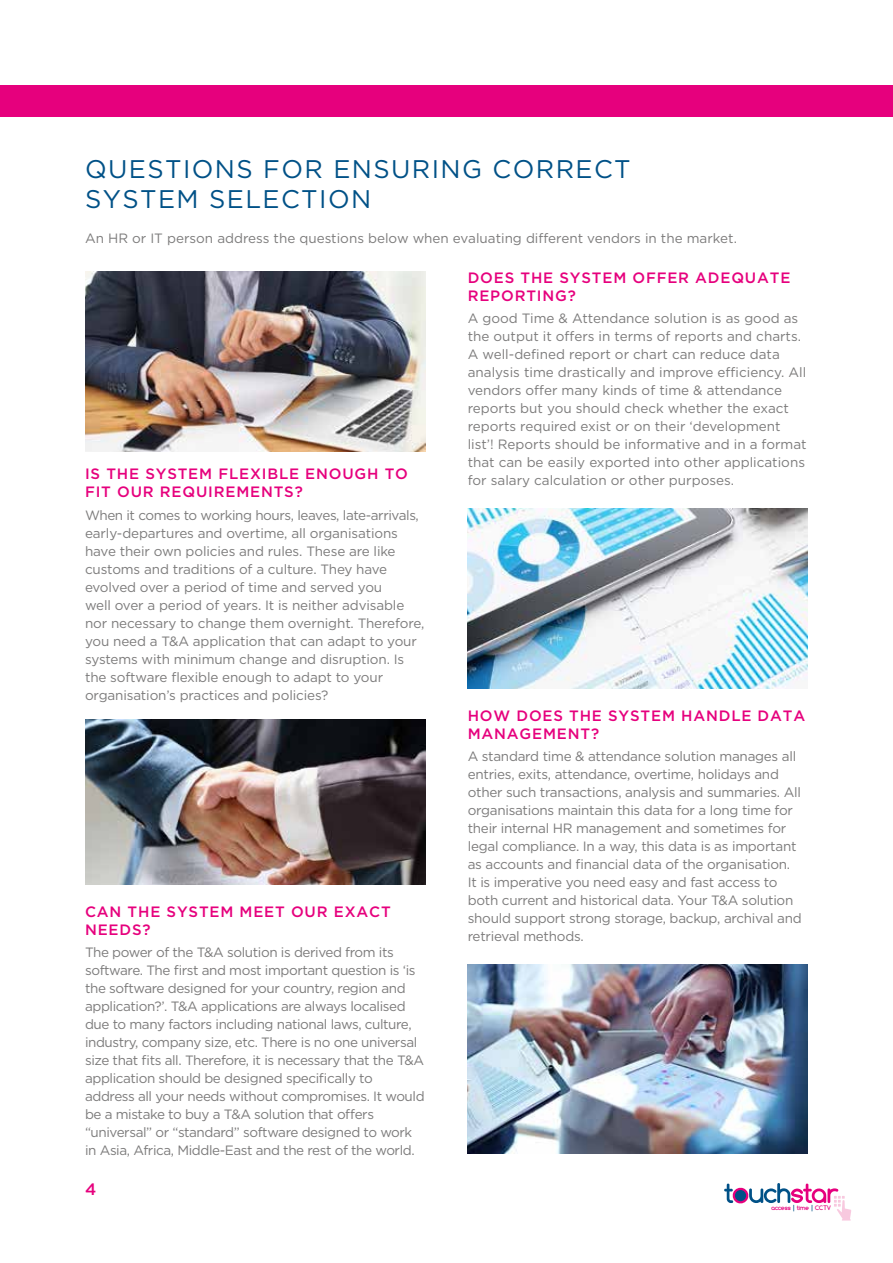
<style>
.page{position:relative;width:893px;height:1263px;background:#fff}
.page>*{position:absolute;margin:0;border:0;box-sizing:border-box;transform-origin:0 0}
.t1{font:25.5px/30.6px "Gotham";letter-spacing:.055em;color:#005187}
.t2{font:500 16.5px "Gotham";color:#e6007d}
.t3{font:500 15px/18px "Gotham";letter-spacing:.055em;color:#e6007d}
.t4{font:13.5px/18px "Gotham";letter-spacing:-.02em;color:#7c7b7b}
.t5{font:13.5px/18px "Gotham";color:#7c7b7b}
.t6{font:700 6.45px "Comfortaa";letter-spacing:-.01em;color:#e6007d}
.s1{color:#005187}
</style>
<div class="page">
<div style="left:0;top:85px;width:893px;height:32px;background:#e6007d"></div>
<img style="left:85px;top:271px;width:340px;height:180px">
<img style="left:468px;top:509px;width:340px;height:180px">
<img style="left:468px;top:965px;width:340px;height:189px">
<img style="left:85px;top:720px;width:340px;height:164px">
<svg style="left:724px;top:1183px;width:127px;height:37px"></svg>
<h1 class="t1" style="left:85px;top:153px;width:547px">QUESTIONS FOR ENSURING CORRECT<br>SYSTEM SELECTION</h1>
<p class="t5" style="left:85px;top:229px;width:653px">An HR or IT person address the questions below when evaluating different vendors in the market.</p>
<p class="t3" style="left:85px;top:465px;width:324px">IS THE SYSTEM FLEXIBLE ENOUGH TO<br>FIT OUR REQUIREMENTS?</p>
<p class="t4" style="left:85px;top:506px;width:341px">When it comes to working hours, leaves, late-arrivals, early-departures and overtime, all organisations have their own policies and rules. These are like customs and traditions of a culture. They have evolved over a period of time and served you<br>well over a period of years. It is neither advisable nor necessary to change them overnight. Therefore, you need a T&amp;A application that can adapt to your systems with minimum change and disruption. Is the software flexible enough to adapt to your organisation’s practices and policies?</p>
<p class="t3" style="left:85px;top:902px;width:307px">CAN THE SYSTEM MEET OUR EXACT<br>NEEDS?</p>
<p class="t4" style="left:85px;top:943px;width:341px">The power of the T&amp;A solution is derived from its software. The first and most important question is ‘is the software designed for your country, region and application?’. T&amp;A applications are always localised due to many factors including national laws, culture, industry, company size, etc. There is no one universal size that fits all. Therefore, it is necessary that the T&amp;A application should be designed specifically to address all your needs without compromises. It would be a mistake to buy a T&amp;A solution that offers “universal” or “standard” software designed to work in Asia, Africa, Middle-East and the rest of the world.</p>
<p class="t2" style="left:85px;top:1179px;width:13px">4</p>
<p class="t3" style="left:468px;top:269px;width:324px">DOES THE SYSTEM OFFER ADEQUATE<br>REPORTING?</p>
<p class="t5" style="left:468px;top:309px;width:340px">A good Time &amp; Attendance solution is as good as the output it offers in terms of reports and charts.<br>A well-defined report or chart can reduce data analysis time drastically and improve efficiency. All vendors offer many kinds of time &amp; attendance reports but you should check whether the exact reports required exist or on their ‘development list’! Reports should be informative and in a format that can be easily exported into other applications for salary calculation or other purposes.</p>
<p class="t3" style="left:468px;top:706px;width:339px">HOW DOES THE SYSTEM HANDLE DATA<br>MANAGEMENT?</p>
<p class="t4" style="left:468px;top:747px;width:335px">A standard time &amp; attendance solution manages all entries, exits, attendance, overtime, holidays and other such transactions, analysis and summaries. All organisations maintain this data for a long time for their internal HR management and sometimes for legal compliance. In a way, this data is as important as accounts and financial data of the organisation.<br>It is imperative you need easy and fast access to both current and historical data. Your T&amp;A solution should support strong storage, backup, archival and retrieval methods.</p>
<p class="t6" style="left:771px;top:1204px;width:61px">access <span class="s1">|</span> time <span class="s1">|</span> CCTV</p>
</div>
